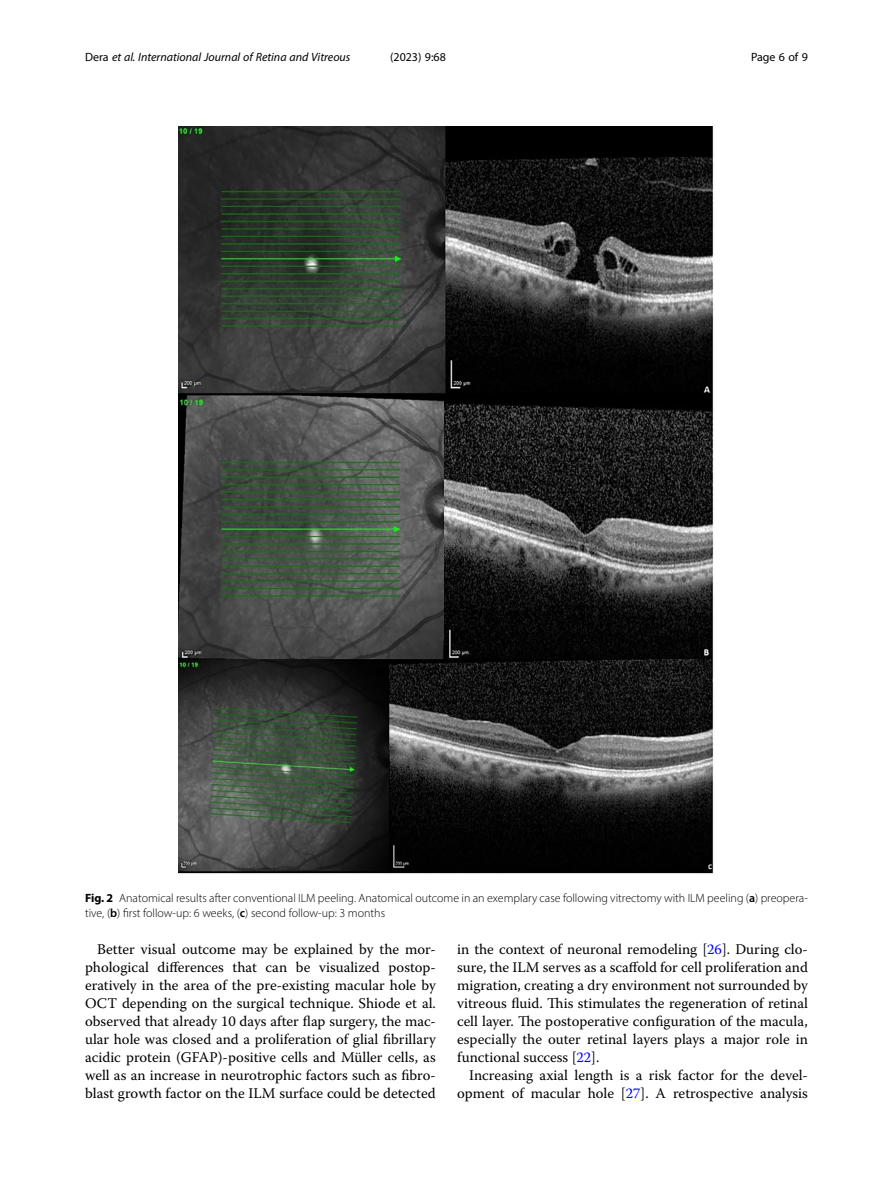
<style>
.page{position:relative;width:893px;height:1191px;background:#fff}
.page>*{position:absolute;margin:0;border:0;box-sizing:border-box;transform-origin:0 0}
.Body_Text_Indent{font:14.7px/18px "Warnock Pro";color:#000;text-align:justify}
.Figure_Caption{font:300 12px/15px "Myriad Pro";color:#000}
.t1{font:italic 12px "Myriad Pro";color:#000}
.t2{font:12px "Myriad Pro";color:#000}
.s1{font-style:normal}
.s2{font-weight:700}
.s3{font-weight:600}
.s4{color:#00f}
</style>
<div class="page">
<img style="left:179px;top:126px;width:535px;height:748px">
<p class="t1" style="left:85px;top:50px;width:267px"><span class="s1">Dera</span> et al. International Journal of Retina and Vitreous</p>
<p class="t2" style="left:390px;top:50px;width:57px">(2023) 9:68</p>
<p class="t2" style="left:751px;top:50px;width:58px">Page 6 of 9</p>
<p class="Figure_Caption" style="left:85px;top:890px;width:724px"><span class="s2">Fig. 2</span> Anatomical results after conventional ILM peeling. Anatomical outcome in an exemplary case following vitrectomy with ILM peeling (<span class="s3">a</span>) preopera&shy;tive, (<span class="s3">b</span>) first follow-up: 6 weeks, (<span class="s3">c</span>) second follow-up: 3 months</p>
<p class="Body_Text_Indent" style="left:85px;top:940px;width:352px;text-indent:12px">Better visual outcome may be explained by the mor&shy;phological differences that can be visualized postop&shy;eratively in the area of the pre-existing macular hole by OCT depending on the surgical technique. Shiode et al. observed that already 10 days after flap surgery, the mac&shy;ular hole was closed and a proliferation of glial fibrillary acidic protein (GFAP)-positive cells and Müller cells, as well as an increase in neurotrophic factors such as fibro&shy;blast growth factor on the ILM surface could be detected</p>
<p class="Body_Text_Indent" style="left:457px;top:940px;width:352px">in the context of neuronal remodeling [<span class="s4">26</span>]. During clo&shy;sure, the ILM serves as a scaffold for cell proliferation and migration, creating a dry environment not surrounded by vitreous fluid. This stimulates the regeneration of retinal cell layer. The postoperative configuration of the macula, especially the outer retinal layers plays a major role in functional success [<span class="s4">22</span>].</p>
<p class="Body_Text_Indent" style="left:457px;top:1066px;width:352px;text-align:right">Increasing axial length is a risk factor for the devel&shy;opment of macular hole [<span class="s4">27</span>]. A retrospective analysis</p>
</div>
